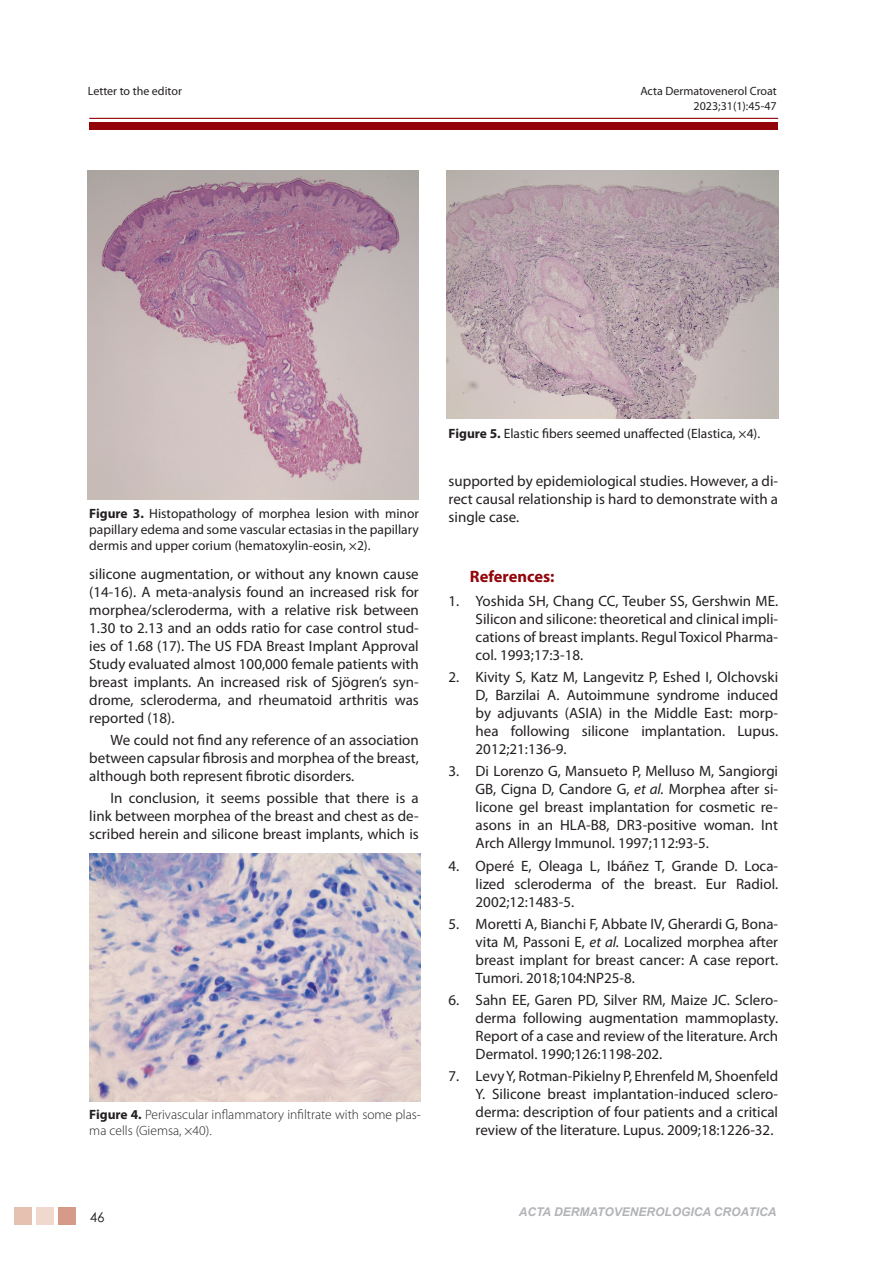
<style>
.page{position:relative;width:893px;height:1263px;background:#fff}
.page>*{position:absolute;margin:0;border:0;box-sizing:border-box;transform-origin:0 0}
.t1{font:700 16.5px "Myriad Pro";color:#93040a}
.t2{font:15px/18px "Myriad Pro";color:#231f20;text-align:justify}
.t3{font:13.5px/16.2px "Myriad Pro";color:#231f20;text-align:justify}
.t4{font:300 13.5px/16.2px "Myriad Pro";color:#231f20}
.t5{font:13.5px "Century Gothic";color:#231f20}
.t6{font:12px/14.4px "Myriad Pro";color:#231f20;text-align:right}
.t7{font:italic 700 12px "Arial";color:#b2b3b7}
.s1{font-weight:700}
.s2{font-style:italic}
</style>
<div class="page">
<div style="left:89px;top:122px;width:689px;height:8px;background:#93040a"></div>
<hr style="left:89px;top:118px;width:689px;height:1px;background:#93040a">
<div style="left:14px;top:1207px;width:18px;height:18px;background:#e6c1b2"></div>
<div style="left:36px;top:1207px;width:18px;height:18px;background:#f0d8ce"></div>
<div style="left:59px;top:1207px;width:17px;height:18px;background:#d59b88"></div>
<img style="left:87px;top:170px;width:332px;height:329px">
<img style="left:89px;top:853px;width:332px;height:249px">
<img style="left:447px;top:170px;width:331px;height:248px">
<p class="t6" style="left:88px;top:84px;width:96px">Letter to the editor</p>
<p class="t6" style="left:640px;top:84px;width:138px">Acta Dermatovenerol Croat<br>2023;31(1):45-47</p>
<p class="t3" style="left:89px;top:505px;width:331px"><span class="s1">Figure 3.</span> Histopathology of morphea lesion with minor papillary edema and some vascular ectasias in the papillary dermis and upper corium (hematoxylin-eosin, ×2).</p>
<p class="t2" style="left:89px;top:565px;width:331px">silicone augmentation, or without any known cause (14-16). A meta-analysis found an increased risk for morphea/scleroderma, with a relative risk between 1.30 to 2.13 and an odds ratio for case control stud&shy;ies of 1.68 (17). The US FDA Breast Implant Approval Study evaluated almost 100,000 female patients with breast implants. An increased risk of Sjögren’s syn&shy;drome, scleroderma, and rheumatoid arthritis was reported (18).</p>
<p class="t2" style="left:89px;top:731px;width:331px;text-indent:21px">We could not find any reference of an association between capsular fibrosis and morphea of the breast, although both represent fibrotic disorders.</p>
<p class="t2" style="left:89px;top:789px;width:331px;text-indent:21px">In conclusion, it seems possible that there is a link between morphea of the breast and chest as de&shy;scribed herein and silicone breast implants, which is</p>
<p class="t4" style="left:89px;top:1106px;width:333px"><span class="s1">Figure 4.</span> Perivascular inflammatory infiltrate with some plas&shy;ma cells (Giemsa, ×40).</p>
<p class="t5" style="left:90px;top:1207px;width:16px">46</p>
<p class="t3" style="left:449px;top:425px;width:313px"><span class="s1">Figure 5.</span> Elastic fibers seemed unaffected (Elastica, ×4).</p>
<p class="t2" style="left:449px;top:472px;width:331px">supported by epidemiological studies. However, a di&shy;rect causal relationship is hard to demonstrate with a single case.</p>
<p class="t1" style="left:470px;top:565px;width:86px">References:</p>
<p class="t2" style="left:476px;top:592px;width:304px;text-indent:-27px">1. Yoshida SH, Chang CC, Teuber SS, Gershwin ME.<br>Silicon and silicone: theoretical and clinical impli&shy;cations of breast implants. Regul Toxicol Pharma&shy;col. 1993;17:3-18.</p>
<p class="t2" style="left:476px;top:668px;width:304px;text-indent:-27px">2. Kivity S, Katz M, Langevitz P, Eshed I, Olchovski D, Barzilai A. Autoimmune syndrome induced by adjuvants (ASIA) in the Middle East: morp&shy;hea following silicone implantation. Lupus.<br>2012;21:136-9.</p>
<p class="t2" style="left:476px;top:762px;width:304px;text-indent:-27px">3. Di Lorenzo G, Mansueto P, Melluso M, Sangiorgi GB, Cigna D, Candore G, <span class="s2">et al.</span> Morphea after si&shy;licone gel breast implantation for cosmetic re&shy;asons in an HLA-B8, DR3-positive woman. Int Arch Allergy Immunol. 1997;112:93-5.</p>
<p class="t2" style="left:476px;top:856px;width:304px;text-indent:-27px">4. Operé E, Oleaga L, Ibáñez T, Grande D. Loca&shy;lized scleroderma of the breast. Eur Radiol.<br>2002;12:1483-5.</p>
<p class="t2" style="left:476px;top:915px;width:304px;text-indent:-27px">5. Moretti A, Bianchi F, Abbate IV, Gherardi G, Bona&shy;vita M, Passoni E, <span class="s2">et al.</span> Localized morphea after breast implant for breast cancer: A case report.<br>Tumori. 2018;104:NP25-8.</p>
<p class="t2" style="left:476px;top:991px;width:304px;text-indent:-27px">6. Sahn EE, Garen PD, Silver RM, Maize JC. Sclero&shy;derma following augmentation mammoplasty.<br>Report of a case and review of the literature. Arch Dermatol. 1990;126:1198-202.</p>
<p class="t2" style="left:476px;top:1067px;width:304px;text-indent:-27px">7. Levy Y, Rotman-Pikielny P, Ehrenfeld M, Shoenfeld Y. Silicone breast implantation-induced sclero&shy;derma: description of four patients and a critical review of the literature. Lupus. 2009;18:1226-32.</p>
<p class="t7" style="left:519px;top:1203px;width:259px">ACTA DERMATOVENEROLOGICA CROATICA</p>
</div>
